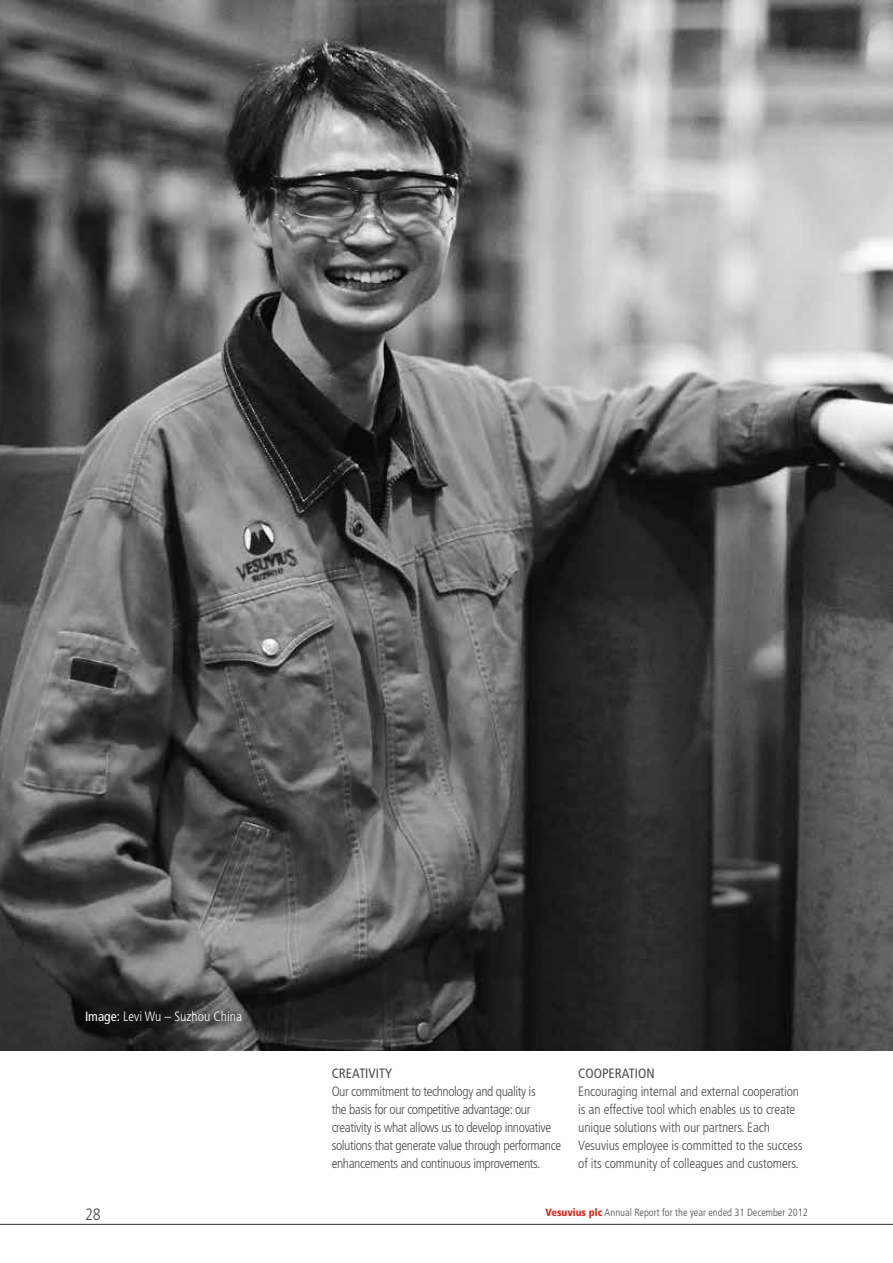
<style>
.page{position:relative;width:893px;height:1263px;background:#fff}
.page>*{position:absolute;margin:0;border:0;box-sizing:border-box;transform-origin:0 0}
.t1{font:300 condensed 16.5px "Frutiger LT Std";color:#4b4c4d}
.Body{font:300 condensed 13.5px/18px "Frutiger LT Std";letter-spacing:-.03em;color:#4b4c4d}
.Body-2{font:300 condensed 13.5px/18px "Frutiger LT Std";letter-spacing:-.01em;color:#4b4c4d}
.Body-3{font:300 condensed 13.5px "Frutiger LT Std";color:#fff}
.headingLevelTwo{font:condensed 13.5px "Frutiger LT Std";color:#4b4c4d}
.t2{font:300 condensed 10.5px "Frutiger LT Std";color:#4b4c4d}
.s1{font-weight:400}
.s2{font-weight:900;color:#e72419}
</style>
<div class="page">
<img style="left:0;top:0;width:893px;height:1050px">
<svg style="left:0;top:1224px;width:893px;height:1px"></svg>
<p class="Body-3" style="left:85px;top:1009px;width:158px"><span class="s1">Image:</span> Levi Wu – Suzhou China</p>
<p class="headingLevelTwo" style="left:332px;top:1065px;width:62px">CREATIVITY</p>
<p class="Body" style="left:332px;top:1082px;width:231px">Our commitment to technology and quality is<br>the basis for our competitive advantage: our creativity is what allows us to develop innovative solutions that generate value through performance enhancements and continuous improvements.</p>
<p class="headingLevelTwo" style="left:578px;top:1065px;width:78px">COOPERATION</p>
<p class="Body-2" style="left:578px;top:1082px;width:226px">Encouraging internal and external cooperation is an effective tool which enables us to create unique solutions with our partners. Each Vesuvius employee is committed to the success of its community of colleagues and customers.</p>
<p class="t1" style="left:85px;top:1205px;width:17px">28</p>
<p class="t2" style="left:545px;top:1206px;width:264px"><span class="s2">Vesuvius plc</span> Annual Report for the year ended 31 December 2012</p>
</div>
